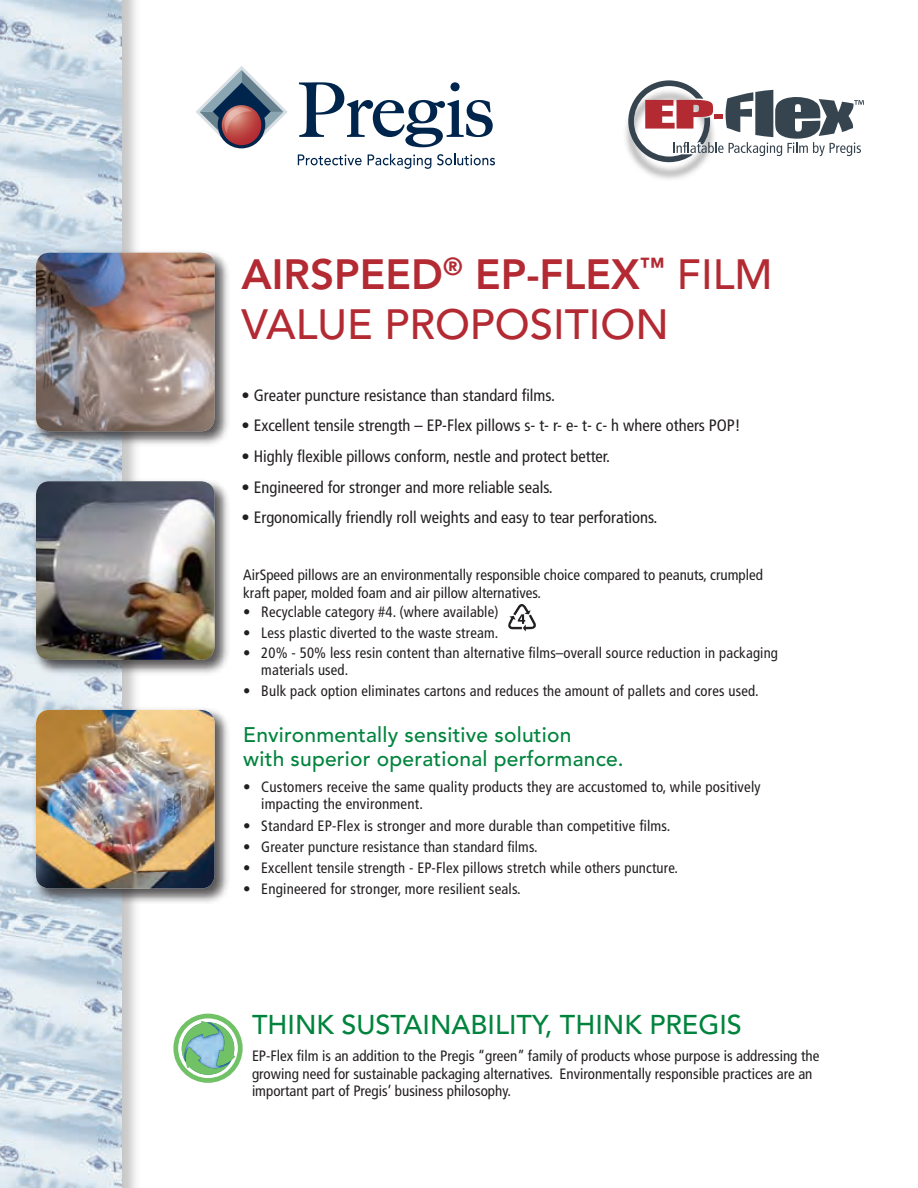
<style>
.page{position:relative;width:918px;height:1188px;background:#fff}
.page>*{position:absolute;margin:0;border:0;box-sizing:border-box;transform-origin:0 0}
.t1{font:500 42px/50.4px "Avenir";color:#b32a33}
.t2{font:500 27px "Avenir";color:#00843d}
.t3{font:500 21px/24px "Avenir";letter-spacing:.01em;color:#00843d}
.t4{font:condensed 16.5px "Frutiger";color:#231f20}
.t5{font:condensed 15px/17.2px "Frutiger";letter-spacing:.01em;color:#231f20}
.s1{font-weight:800}
</style>
<div class="page">
<div style="left:0;top:0;width:141px;height:1188px;background:#231f20;opacity:.25"></div>
<img style="left:0;top:0;width:122px;height:1188px">
<div style="left:32px;top:706px;width:198px;height:198px;background:#231f20;opacity:.75"></div>
<img style="left:36px;top:710px;width:179px;height:178px">
<div style="left:32px;top:478px;width:198px;height:197px;background:#231f20;opacity:.75"></div>
<img style="left:36px;top:481px;width:179px;height:179px">
<div style="left:32px;top:249px;width:198px;height:198px;background:#231f20;opacity:.75"></div>
<img style="left:36px;top:253px;width:179px;height:178px">
<svg style="left:173px;top:1014px;width:70px;height:69px"></svg>
<svg style="left:298px;top:154px;width:64px;height:11px"></svg>
<svg style="left:368px;top:154px;width:63px;height:15px"></svg>
<svg style="left:437px;top:154px;width:58px;height:11px"></svg>
<svg style="left:299px;top:82px;width:194px;height:65px"></svg>
<svg style="left:196px;top:66px;width:92px;height:82px"></svg>
<svg style="left:508px;top:604px;width:28px;height:28px"></svg>
<img style="left:625px;top:121px;width:80px;height:58px">
<svg style="left:628px;top:80px;width:236px;height:82px"></svg>
<h1 class="t1" style="left:242px;top:250px;width:532px"><span class="s1">AIRSPEED</span><sup>®</sup> <span class="s1">EP-FLEX</span><sup>™</sup> FILM<br>VALUE PROPOSITION</h1>
<p class="t4" style="left:242px;top:385px;width:315px">• Greater puncture resistance than standard films.</p>
<p class="t4" style="left:242px;top:416px;width:501px">• Excellent tensile strength – EP-Flex pillows s- t- r- e- t- c- h where others POP!</p>
<p class="t4" style="left:242px;top:447px;width:370px">• Highly flexible pillows conform, nestle and protect better.</p>
<p class="t4" style="left:242px;top:477px;width:313px">• Engineered for stronger and more reliable seals.</p>
<p class="t4" style="left:242px;top:508px;width:417px">• Ergonomically friendly roll weights and easy to tear perforations.</p>
<p class="t5" style="left:243px;top:566px;width:521px;line-height:18px">AirSpeed pillows are an environmentally responsible choice compared to peanuts, crumpled kraft paper, molded foam and air pillow alternatives.</p>
<p class="t5" style="left:243px;top:603px;width:257px">• Recyclable category #4. (where available)</p>
<p class="t5" style="left:243px;top:624px;width:257px">• Less plastic diverted to the waste stream.</p>
<p class="t5" style="left:261px;top:645px;width:518px;line-height:16.5px;text-indent:-18px">• 20% - 50% less resin content than alternative films–overall source reduction in packaging materials used.</p>
<p class="t5" style="left:243px;top:682px;width:517px">• Bulk pack option eliminates cartons and reduces the amount of pallets and cores used.</p>
<h3 class="t3" style="left:243px;top:723px;width:382px">Environmentally sensitive solution<br>with superior operational performance.</h3>
<p class="t5" style="left:261px;top:779px;width:501px;text-indent:-18px">• Customers receive the same quality products they are accustomed to, while positively impacting the environment.</p>
<p class="t5" style="left:243px;top:817px;width:429px">• Standard EP-Flex is stronger and more durable than competitive films.</p>
<p class="t5" style="left:243px;top:838px;width:296px">• Greater puncture resistance than standard films.</p>
<p class="t5" style="left:243px;top:859px;width:436px">• Excellent tensile strength - EP-Flex pillows stretch while others puncture.</p>
<p class="t5" style="left:243px;top:881px;width:279px">• Engineered for stronger, more resilient seals.</p>
<h2 class="t2" style="left:252px;top:1009px;width:491px">THINK SUSTAINABILITY, THINK PREGIS</h2>
<p class="t5" style="left:252px;top:1048px;width:569px">EP-Flex film is an addition to the Pregis “green” family of products whose purpose is addressing the growing need for sustainable packaging alternatives. Environmentally responsible practices are an important part of Pregis’ business philosophy.</p>
</div>
